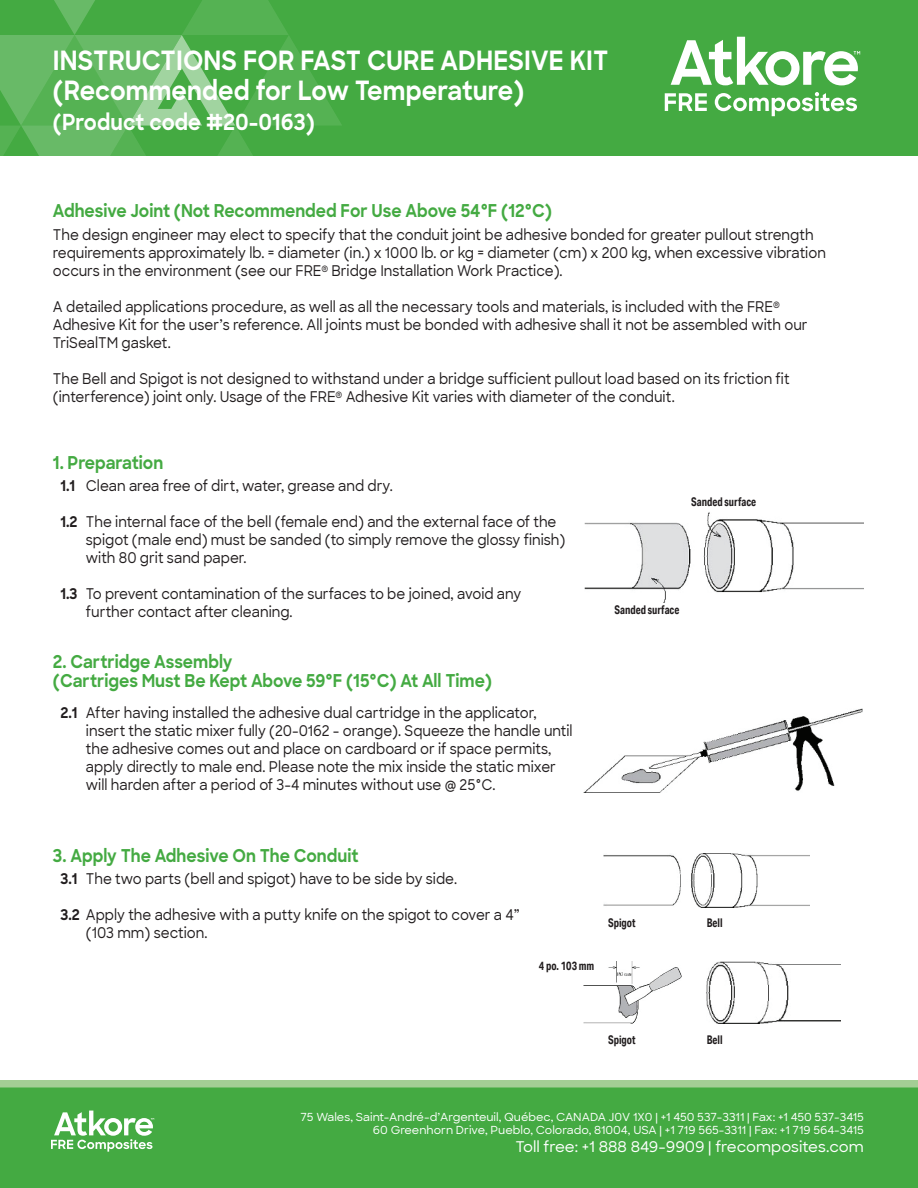
<style>
.page{position:relative;width:918px;height:1188px;background:#fff}
.page>*{position:absolute;margin:0;border:0;box-sizing:border-box;transform-origin:0 0}
.t1{font:700 27px/30px "Sharp Sans";letter-spacing:.005em;color:#fff;scale:.9 1}
.t2{font:700 22.5px "Sharp Sans";letter-spacing:.005em;color:#fff;scale:.9 1}
.t3{font:700 18px/19.2px "Sharp Sans";color:#44aa42;scale:.9 1}
.t4{font:500 15px/18px "Sharp Sans";color:#211d1e;scale:.9 1}
.t5{font:500 15px "Sharp Sans";color:#fff}
.t6{font:700 12px "Aktiv Grotesk Cd";color:#211d1e;scale:.9 1}
.t7{font:500 11.25px/13.5px "Sharp Sans";color:#fff;text-align:right}
.s1{font-weight:700}
</style>
<div class="page">
<div style="left:0;top:0;width:918px;height:156px;background:#44aa42"></div>
<svg style="left:0;top:0;width:342px;height:156px"></svg>
<svg style="left:671px;top:37px;width:189px;height:48px"></svg>
<svg style="left:665px;top:93px;width:42px;height:18px"></svg>
<svg style="left:715px;top:92px;width:142px;height:24px"></svg>
<div style="left:0;top:1088px;width:918px;height:100px;background:#44aa42"></div>
<div style="left:0;top:1080px;width:918px;height:8px;background:#a3ce95"></div>
<svg style="left:51px;top:1111px;width:103px;height:41px"></svg>
<img style="left:584px;top:512px;width:279px;height:91px">
<img style="left:584px;top:709px;width:278px;height:83px">
<img style="left:583px;top:962px;width:99px;height:61px">
<img style="left:707px;top:962px;width:133px;height:61px">
<img style="left:604px;top:854px;width:206px;height:53px">
<h1 class="t1" style="left:53px;top:44px;width:619px">INSTRUCTIONS FOR FAST CURE ADHESIVE KIT (Recommended for Low Temperature)</h1>
<h2 class="t2" style="left:53px;top:105px;width:293px">(Product code #20-0163)</h2>
<p class="t3" style="left:53px;top:200px;width:556px">Adhesive Joint (Not Recommended For Use Above 54°F (12°C)</p>
<p class="t4" style="left:53px;top:225px;width:860px">The design engineer may elect to specify that the conduit joint be adhesive bonded for greater pullout strength requirements approximately lb. = diameter (in.) x 1000 lb. or kg = diameter (cm) x 200 kg, when excessive vibration occurs in the environment (see our FRE<sup>®</sup> Bridge Installation Work Practice).</p>
<p class="t4" style="left:53px;top:297px;width:840px">A detailed applications procedure, as well as all the necessary tools and materials, is included with the FRE<sup>®<br></sup>Adhesive Kit for the user’s reference. All joints must be bonded with adhesive shall it not be assembled with our<br>TriSealTM gasket.</p>
<p class="t4" style="left:53px;top:369px;width:820px">The Bell and Spigot is not designed to withstand under a bridge sufficient pullout load based on its friction fit (interference) joint only. Usage of the FRE<sup>®</sup> Adhesive Kit varies with diameter of the conduit.</p>
<p class="t3" style="left:53px;top:452px;width:124px">1. Preparation</p>
<p class="t4" style="left:60px;top:476px;width:371px"><span class="s1">1.1</span> Clean area free of dirt, water, grease and dry.</p>
<p class="t4" style="left:86px;top:512px;width:534px;text-indent:-26px"><span class="s1">1.2</span> The internal face of the bell (female end) and the external face of the spigot (male end) must be sanded (to simply remove the glossy finish) with 80 grit sand paper.</p>
<p class="t4" style="left:86px;top:584px;width:485px;text-indent:-26px"><span class="s1">1.3</span> To prevent contamination of the surfaces to be joined, avoid any further contact after cleaning.</p>
<p class="t3" style="left:53px;top:651px;width:490px">2. Cartridge Assembly<br>(Cartriges Must Be Kept Above 59°F (15°C) At All Time)</p>
<p class="t4" style="left:86px;top:703px;width:542px;text-indent:-26px"><span class="s1">2.1</span> After having installed the adhesive dual cartridge in the applicator, insert the static mixer fully (20-0162 - orange). Squeeze the handle until the adhesive comes out and place on cardboard or if space permits, apply directly to male end. Please note the mix inside the static mixer will harden after a period of 3-4 minutes without use @ 25°C.</p>
<p class="t6" style="left:691px;top:495px;width:74px">Sanded surface</p>
<p class="t6" style="left:615px;top:603px;width:74px">Sanded surface</p>
<p class="t3" style="left:53px;top:845px;width:341px">3. Apply The Adhesive On The Conduit</p>
<p class="t4" style="left:60px;top:869px;width:442px"><span class="s1">3.1</span> The two parts (bell and spigot) have to be side by side.</p>
<p class="t4" style="left:86px;top:905px;width:483px;text-indent:-26px"><span class="s1">3.2</span> Apply the adhesive with a putty knife on the spigot to cover a 4” (103 mm) section.</p>
<p class="t6" style="left:539px;top:959px;width:63px">4 po. 103 mm</p>
<p class="t6" style="left:608px;top:915px;width:32px">Spigot</p>
<p class="t6" style="left:707px;top:915px;width:19px">Bell</p>
<p class="t6" style="left:608px;top:1033px;width:32px">Spigot</p>
<p class="t6" style="left:707px;top:1033px;width:19px">Bell</p>
<p class="t7" style="left:301px;top:1109px;width:565px">75 Wales, Saint-André-d’Argenteuil, Québec, CANADA J0V 1X0 | +1 450 537-3311 | Fax: +1 450 537-3415<br>60 Greenhorn Drive, Pueblo, Colorado, 81004, USA | +1 719 565-3311 | Fax: +1 719 564-3415</p>
<p class="t5" style="left:515px;top:1136px;width:350px">Toll free: +1 888 849-9909 | frecomposites.com</p>
</div>
